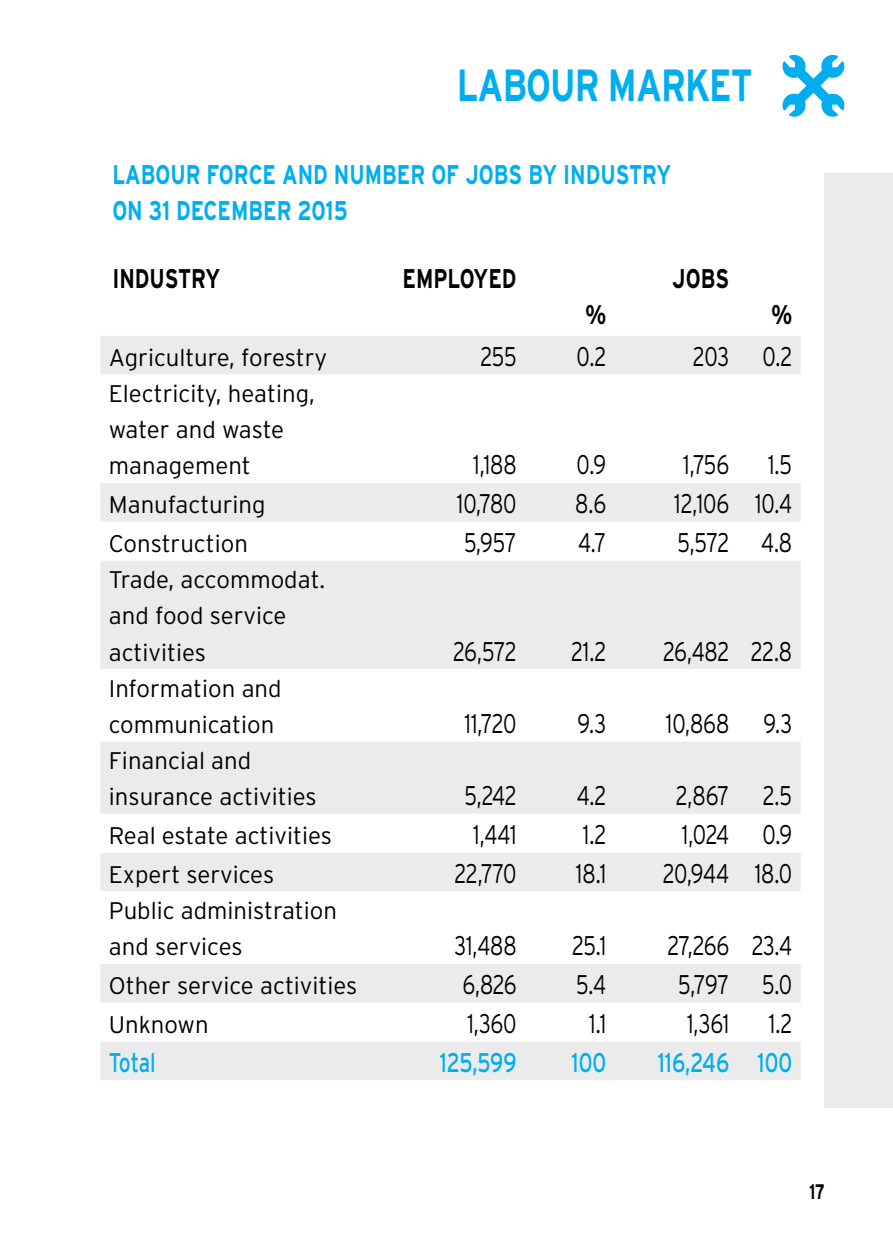
<style>
.page{position:relative;width:893px;height:1259px;background:#fff}
.page>*{position:absolute;margin:0;border:0;box-sizing:border-box;transform-origin:0 0}
.t1{font:700 45px "Interstate";letter-spacing:-.025em;color:#00aeef;scale:.77 1}
.t2{font:300 27px "Interstate";letter-spacing:-.015em;color:#000;scale:.77 1}
.t3{font:700 27px/36px "Interstate";color:#00aeef;scale:.77 1}
.t4{font:27px "Interstate";color:#00aeef;scale:.77 1}
.t5{font:700 27px "Interstate";color:#000;scale:.77 1}
.t6{font:300 24px/36px "Interstate";color:#000}
.t7{font:700 21px "Interstate";color:#000;scale:.73 1}
</style>
<div class="page">
<div style="left:824px;top:173px;width:69px;height:934px;background:#ebebec"></div>
<div style="left:100px;top:336px;width:701px;height:744px;background:#ebebec"></div>
<svg style="left:100px;top:374px;width:701px;height:667px"></svg>
<svg style="left:782px;top:54px;width:63px;height:63px"></svg>
<h1 class="t1" style="left:457px;top:60px;width:386px">LABOUR MARKET</h1>
<p class="t3" style="left:112px;top:156px;width:727px">LABOUR FORCE AND NUMBER OF JOBS BY INDUSTRY<br>ON 31 DECEMBER 2015</p>
<p class="t5" style="left:112px;top:263px;width:142px">INDUSTRY</p>
<p class="t5" style="left:403px;top:263px;width:150px">EMPLOYED</p>
<p class="t5" style="left:585px;top:299px;width:28px">%</p>
<p class="t5" style="left:672px;top:263px;width:75px">JOBS</p>
<p class="t5" style="left:771px;top:299px;width:28px">%</p>
<p class="t6" style="left:109px;top:339px;width:220px">Agriculture, forestry</p>
<p class="t2" style="left:481px;top:341px;width:48px">255</p>
<p class="t2" style="left:577px;top:341px;width:40px">0.2</p>
<p class="t2" style="left:693px;top:341px;width:130px">203 0.2</p>
<p class="t6" style="left:109px;top:376px;width:208px">Electricity, heating, water and waste management</p>
<p class="t2" style="left:473px;top:450px;width:58px">1,188</p>
<p class="t2" style="left:577px;top:450px;width:40px">0.9</p>
<p class="t2" style="left:683px;top:450px;width:61px">1,756</p>
<p class="t2" style="left:768px;top:450px;width:33px">1.5</p>
<p class="t6" style="left:109px;top:486px;width:158px">Manufacturing</p>
<p class="t2" style="left:457px;top:488px;width:79px">10,780</p>
<p class="t2" style="left:575px;top:488px;width:42px">8.6</p>
<p class="t2" style="left:674px;top:488px;width:155px">12,106 10.4</p>
<p class="t6" style="left:109px;top:525px;width:141px">Construction</p>
<p class="t2" style="left:464px;top:527px;width:70px">5,957</p>
<p class="t2" style="left:578px;top:527px;width:38px">4.7</p>
<p class="t2" style="left:677px;top:527px;width:150px">5,572 4.8</p>
<p class="t6" style="left:109px;top:562px;width:218px">Trade, accommodat. and food service activities</p>
<p class="t2" style="left:453px;top:636px;width:84px">26,572</p>
<p class="t2" style="left:571px;top:636px;width:47px">21.2</p>
<p class="t2" style="left:663px;top:636px;width:169px">26,482 22.8</p>
<p class="t6" style="left:109px;top:670px;width:174px">I nformation and communication</p>
<p class="t6" style="left:109px;top:742px;width:209px">Financial and insurance activities</p>
<p class="t2" style="left:464px;top:708px;width:69px">11,720</p>
<p class="t2" style="left:577px;top:708px;width:39px">9.3</p>
<p class="t2" style="left:666px;top:708px;width:84px">10,868</p>
<p class="t2" style="left:763px;top:708px;width:39px">9.3</p>
<p class="t2" style="left:465px;top:780px;width:69px">5,242</p>
<p class="t2" style="left:577px;top:780px;width:40px">4.2</p>
<p class="t2" style="left:676px;top:780px;width:153px">2,867 2.5</p>
<p class="t6" style="left:109px;top:817px;width:225px">Real estate activities</p>
<p class="t2" style="left:473px;top:819px;width:58px">1,441</p>
<p class="t2" style="left:583px;top:819px;width:32px">1.2</p>
<p class="t2" style="left:682px;top:819px;width:145px">1,024 0.9</p>
<p class="t6" style="left:109px;top:856px;width:167px">Expert services</p>
<p class="t2" style="left:455px;top:858px;width:82px">22,770</p>
<p class="t2" style="left:576px;top:858px;width:41px">18.1</p>
<p class="t2" style="left:663px;top:858px;width:169px">20,944 18.0</p>
<p class="t6" style="left:109px;top:892px;width:230px">Public administration and services</p>
<p class="t2" style="left:455px;top:930px;width:82px">31,488</p>
<p class="t2" style="left:572px;top:930px;width:46px">25.1</p>
<p class="t2" style="left:667px;top:930px;width:163px">27,266 23.4</p>
<p class="t6" style="left:109px;top:967px;width:250px">Other service activities</p>
<p class="t2" style="left:462px;top:969px;width:72px">6,826</p>
<p class="t2" style="left:576px;top:969px;width:40px">5.4</p>
<p class="t2" style="left:678px;top:969px;width:149px">5,797 5.0</p>
<p class="t6" style="left:109px;top:1006px;width:101px">Unknown</p>
<p class="t2" style="left:467px;top:1008px;width:66px">1,360</p>
<p class="t2" style="left:589px;top:1008px;width:24px">1.1</p>
<p class="t2" style="left:687px;top:1008px;width:56px">1,361</p>
<p class="t2" style="left:769px;top:1008px;width:32px">1.2</p>
<p class="t4" style="left:109px;top:1047px;width:62px">Total</p>
<p class="t4" style="left:440px;top:1047px;width:101px">125,599</p>
<p class="t4" style="left:572px;top:1047px;width:46px">100</p>
<p class="t4" style="left:658px;top:1047px;width:176px">116,246 100</p>
<p class="t7" style="left:809px;top:1180px;width:23px">17</p>
</div>
